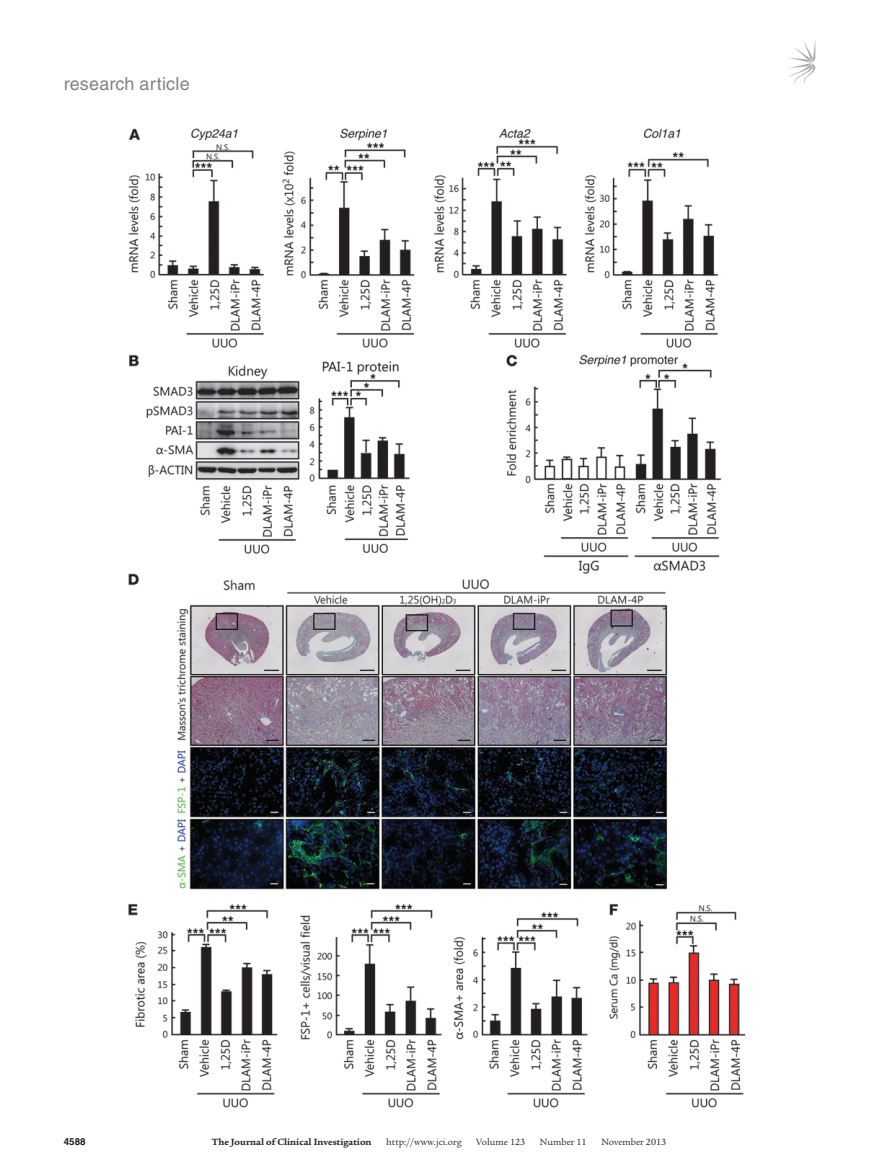
<style>
.page{position:relative;width:878px;height:1175px;background:#fff}
.page>*{position:absolute;margin:0;border:0;box-sizing:border-box;transform-origin:0 0}
.t1{font:18px "Helvetica LT Std";letter-spacing:.01em;color:#808285}
.t2{font:9.75px "Legacy Serif Std";color:#231f20}
.t3{font:700 9.75px "Legacy Serif Std";color:#231f20}
.t4{font:700 9.75px "Helvetica LT Std";color:#231f20}
</style>
<div class="page">
<svg style="left:789px;top:42px;width:26px;height:43px"></svg>
<img style="left:128px;top:128px;width:618px;height:980px">
<h1 class="t1" style="left:64px;top:73px;width:127px">research article</h1>
<p class="t4" style="left:64px;top:1135px;width:23px">4588</p>
<p class="t3" style="left:212px;top:1135px;width:161px">The Journal of Clinical Investigation</p>
<p class="t2" style="left:386px;top:1136px;width:77px">http://www.jci.org</p>
<p class="t2" style="left:476px;top:1136px;width:50px">Volume 123</p>
<p class="t2" style="left:540px;top:1136px;width:48px">Number 11</p>
<p class="t2" style="left:601px;top:1136px;width:66px">November 2013</p>
</div>
